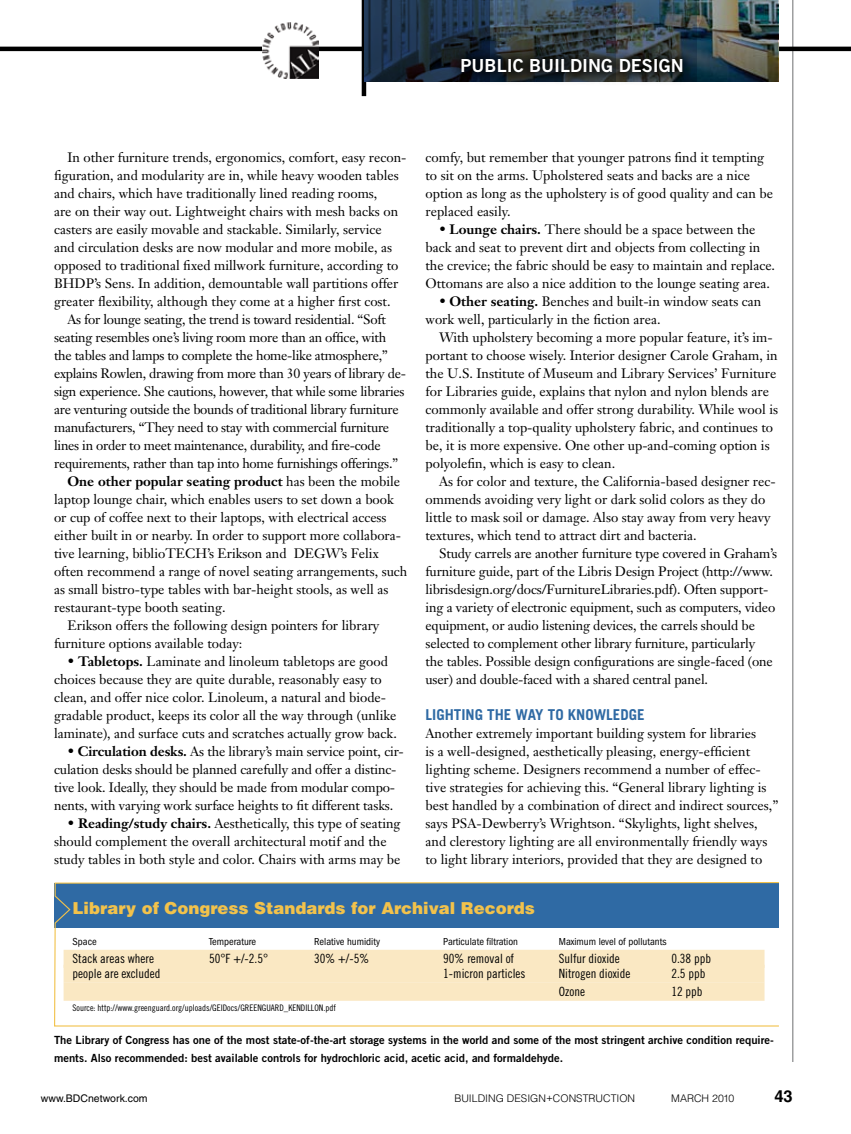
<style>
.page{position:relative;width:851px;height:1134px;background:#fff}
.page>*{position:absolute;margin:0;border:0;box-sizing:border-box;transform-origin:0 0}
.t1{font:18px "Trade Gothic Bold Two";color:#fff}
.t2{font:900 16.5px "Helvetica";color:#f2c24b}
.t3{font:700 16.5px "Helvetica";color:#000}
.t4{font:700 15px "Trade Gothic";color:#2f6aa4}
.t5{font:13.5px/18px "Janson Text";color:#000}
.t6{font:13.5px "Janson Text";letter-spacing:-.02em;color:#000}
.t7{font:700 13.5px "Janson Text";color:#000}
.t8{font:12.75px "Trade Gothic Cond Eighteen";color:#000}
.t9{font:11.25px/18px "Trade Gothic Bold Two";color:#000}
.t10{font:condensed 10.5px "Franklin Gothic";color:#000}
.t11{font:300 10.5px "Helvetica";color:#000}
.t12{font:10.5px "Helvetica";color:#000}
.t13{font:9px "Trade Gothic Cond Eighteen";color:#000}
.s1{font-weight:400}
.s2{font-weight:700}
</style>
<div class="page">
<hr style="left:792px;top:0;width:1px;height:1062px;background:#6d6f71">
<hr style="left:0;top:47px;width:850px;height:4px;background:#000">
<img style="left:262px;top:22px;width:56px;height:57px">
<svg style="left:54px;top:882px;width:725px;height:145px"></svg>
<div style="left:64px;top:950px;width:700px;height:18px;background:#fae8c3"></div>
<div style="left:64px;top:965px;width:700px;height:18px;background:#fae8c3"></div>
<div style="left:64px;top:983px;width:700px;height:18px;background:#fae8c3"></div>
<hr style="left:362px;top:0;width:4px;height:96px;background:#000">
<img style="left:697px;top:0;width:80px;height:81px">
<img style="left:615px;top:0;width:82px;height:81px">
<svg style="left:490px;top:0;width:125px;height:45px;background:#394a56"></svg>
<svg style="left:364px;top:0;width:126px;height:81px;background:#1d3047"></svg>
<div style="left:447px;top:45px;width:249px;height:41px;background:#000;opacity:.8"></div>
<h1 class="t1" style="left:460px;top:54px;width:224px">PUBLIC BUILDING DESIGN</h1>
<p class="t5" style="left:68px;top:148px;width:340px">In other furniture trends, ergonomics, comfort, easy recon-</p>
<p class="t5" style="left:54px;top:166px;width:346px">figuration, and modularity are in, while heavy wooden tables</p>
<p class="t5" style="left:54px;top:184px;width:325px">and chairs, which have traditionally lined reading rooms,</p>
<p class="t5" style="left:54px;top:202px;width:345px">are on their way out. Lightweight chairs with mesh backs on</p>
<p class="t5" style="left:54px;top:220px;width:329px">casters are easily movable and stackable. Similarly, service</p>
<p class="t5" style="left:54px;top:238px;width:339px">and circulation desks are now modular and more mobile, as</p>
<p class="t5" style="left:54px;top:256px;width:346px">opposed to traditional fixed millwork furniture, according to</p>
<p class="t5" style="left:54px;top:274px;width:346px">BHDP’s Sens. In addition, demountable wall partitions offer</p>
<p class="t5" style="left:54px;top:292px;width:338px">greater flexibility, although they come at a higher first cost.</p>
<p class="t6" style="left:68px;top:311px;width:320px">As for lounge seating, the trend is toward residential. “Soft</p>
<p class="t6" style="left:54px;top:329px;width:334px">seating resembles one’s living room more than an office, with</p>
<p class="t6" style="left:54px;top:347px;width:335px">the tables and lamps to complete the home-like atmosphere,”</p>
<p class="t6" style="left:54px;top:365px;width:353px">explains Rowlen, drawing from more than 30 years of library de-</p>
<p class="t6" style="left:54px;top:383px;width:352px">sign experience. She cautions, however, that while some libraries</p>
<p class="t6" style="left:54px;top:401px;width:346px">are venturing outside the bounds of traditional library furniture</p>
<p class="t6" style="left:54px;top:419px;width:337px">manufacturers, “They need to stay with commercial furniture</p>
<p class="t6" style="left:54px;top:437px;width:328px">lines in order to meet maintenance, durability, and fire-code</p>
<p class="t6" style="left:54px;top:455px;width:346px">requirements, rather than tap into home furnishings offerings.”</p>
<p class="t7" style="left:68px;top:473px;width:334px">One other popular seating product <span class="s1">has been the mobile</span></p>
<p class="t5" style="left:54px;top:490px;width:341px">laptop lounge chair, which enables users to set down a book</p>
<p class="t5" style="left:54px;top:508px;width:334px">or cup of coffee next to their laptops, with electrical access</p>
<p class="t5" style="left:54px;top:526px;width:348px">either built in or nearby. In order to support more collabora-</p>
<p class="t5" style="left:54px;top:544px;width:326px">tive learning, biblioTECH’s Erikson and DEGW’s Felix</p>
<p class="t5" style="left:54px;top:562px;width:355px">often recommend a range of novel seating arrangements, such</p>
<p class="t5" style="left:54px;top:580px;width:336px">as small bistro-type tables with bar-height stools, as well as</p>
<p class="t5" style="left:54px;top:598px;width:173px">restaurant-type booth seating.</p>
<p class="t5" style="left:68px;top:616px;width:313px">Erikson offers the following design pointers for library</p>
<p class="t5" style="left:54px;top:634px;width:190px">furniture options available today:</p>
<p class="t5" style="left:54px;top:652px;width:344px;text-indent:14px">• <span class="s2">Tabletops.</span> Laminate and linoleum tabletops are good choices because they are quite durable, reasonably easy to clean, and offer nice color. Linoleum, a natural and biode&shy;gradable product, keeps its color all the way through (unlike laminate), and surface cuts and scratches actually grow back.</p>
<p class="t5" style="left:54px;top:742px;width:351px;text-indent:14px">• <span class="s2">Circulation desks.</span> As the library’s main service point, cir&shy;culation desks should be planned carefully and offer a distinc&shy;tive look. Ideally, they should be made from modular compo&shy;nents, with varying work surface heights to fit different tasks.</p>
<p class="t5" style="left:54px;top:814px;width:348px;text-indent:14px">• <span class="s2">Reading/study chairs.</span> Aesthetically, this type of seating should complement the overall architectural motif and the study tables in both style and color. Chairs with arms may be</p>
<p class="t5" style="left:425px;top:148px;width:349px">comfy, but remember that younger patrons find it tempting to sit on the arms. Upholstered seats and backs are a nice option as long as the upholstery is of good quality and can be replaced easily.</p>
<p class="t5" style="left:425px;top:220px;width:351px;text-indent:14px">• <span class="s2">Lounge chairs.</span> There should be a space between the back and seat to prevent dirt and objects from collecting in the crevice; the fabric should be easy to maintain and replace.<br>Ottomans are also a nice addition to the lounge seating area.</p>
<p class="t5" style="left:425px;top:292px;width:337px;text-indent:14px">• <span class="s2">Other seating.</span> Benches and built-in window seats can work well, particularly in the fiction area.</p>
<p class="t5" style="left:425px;top:328px;width:354px;text-indent:14px">With upholstery becoming a more popular feature, it’s im&shy;portant to choose wisely. Interior designer Carole Graham, in the U.S. Institute of Museum and Library Services’ Furniture for Libraries guide, explains that nylon and nylon blends are commonly available and offer strong durability. While wool is traditionally a top-quality upholstery fabric, and continues to be, it is more expensive. One other up-and-coming option is polyolefin, which is easy to clean.</p>
<p class="t5" style="left:425px;top:472px;width:351px;text-indent:14px">As for color and texture, the California-based designer rec&shy;ommends avoiding very light or dark solid colors as they do little to mask soil or damage. Also stay away from very heavy textures, which tend to attract dirt and bacteria.</p>
<p class="t5" style="left:425px;top:544px;width:353px;text-indent:14px">Study carrels are another furniture type covered in Graham’s furniture guide, part of the Libris Design Project (http://www. librisdesign.org/docs/FurnitureLibraries.pdf). Often support&shy;ing a variety of electronic equipment, such as computers, video equipment, or audio listening devices, the carrels should be selected to complement other library furniture, particularly<br>the tables. Possible design configurations are single-faced (one user) and double-faced with a shared central panel.</p>
<p class="t4" style="left:425px;top:705px;width:220px">LIGHTING THE WAY TO KNOWLEDGE</p>
<p class="t5" style="left:425px;top:724px;width:354px">Another extremely important building system for libraries<br>is a well-designed, aesthetically pleasing, energy-efficient lighting scheme. Designers recommend a number of effec&shy;tive strategies for achieving this. “General library lighting is best handled by a combination of direct and indirect sources,” says PSA-Dewberry’s Wrightson. “Skylights, light shelves, and clerestory lighting are all environmentally friendly ways to light library interiors, provided that they are designed to</p>
<p class="t2" style="left:73px;top:897px;width:464px">Library of Congress Standards for Archival Records</p>
<p class="t10" style="left:73px;top:936px;width:26px">Space</p>
<p class="t10" style="left:209px;top:936px;width:49px">Temperature</p>
<p class="t10" style="left:314px;top:936px;width:67px">Relative humidity</p>
<p class="t10" style="left:443px;top:936px;width:76px">Particulate filtration</p>
<p class="t10" style="left:559px;top:936px;width:109px">Maximum level of pollutants</p>
<p class="t8" style="left:73px;top:951px;width:83px">Stack areas where</p>
<p class="t8" style="left:209px;top:951px;width:60px">50°F +/-2.5°</p>
<p class="t8" style="left:314px;top:951px;width:57px">30% +/-5%</p>
<p class="t8" style="left:443px;top:951px;width:72px">90% removal of</p>
<p class="t8" style="left:559px;top:951px;width:62px">Sulfur dioxide</p>
<p class="t8" style="left:671px;top:951px;width:41px">0.38 ppb</p>
<p class="t8" style="left:73px;top:966px;width:89px">people are excluded</p>
<p class="t8" style="left:443px;top:966px;width:84px">1-micron particles</p>
<p class="t8" style="left:559px;top:966px;width:73px">Nitrogen dioxide</p>
<p class="t8" style="left:671px;top:966px;width:35px">2.5 ppb</p>
<p class="t8" style="left:559px;top:984px;width:28px">Ozone</p>
<p class="t8" style="left:671px;top:984px;width:33px">12 ppb</p>
<p class="t13" style="left:73px;top:1003px;width:265px">Source: http://www.greenguard.org/uploads/GEIDocs/GREENGUARD_KENDILLON.pdf</p>
<p class="t9" style="left:54px;top:1031px;width:721px">The Library of Congress has one of the most state-of-the-art storage systems in the world and some of the most stringent archive condition require&shy;ments. Also recommended: best available controls for hydrochloric acid, acetic acid, and formaldehyde.</p>
<p class="t12" style="left:41px;top:1092px;width:108px">www.BDCnetwork.com</p>
<p class="t11" style="left:454px;top:1091px;width:182px">BUILDING DESIGN+CONSTRUCTION</p>
<p class="t11" style="left:671px;top:1091px;width:64px">MARCH 2010</p>
<p class="t3" style="left:774px;top:1086px;width:20px">43</p>
</div>
